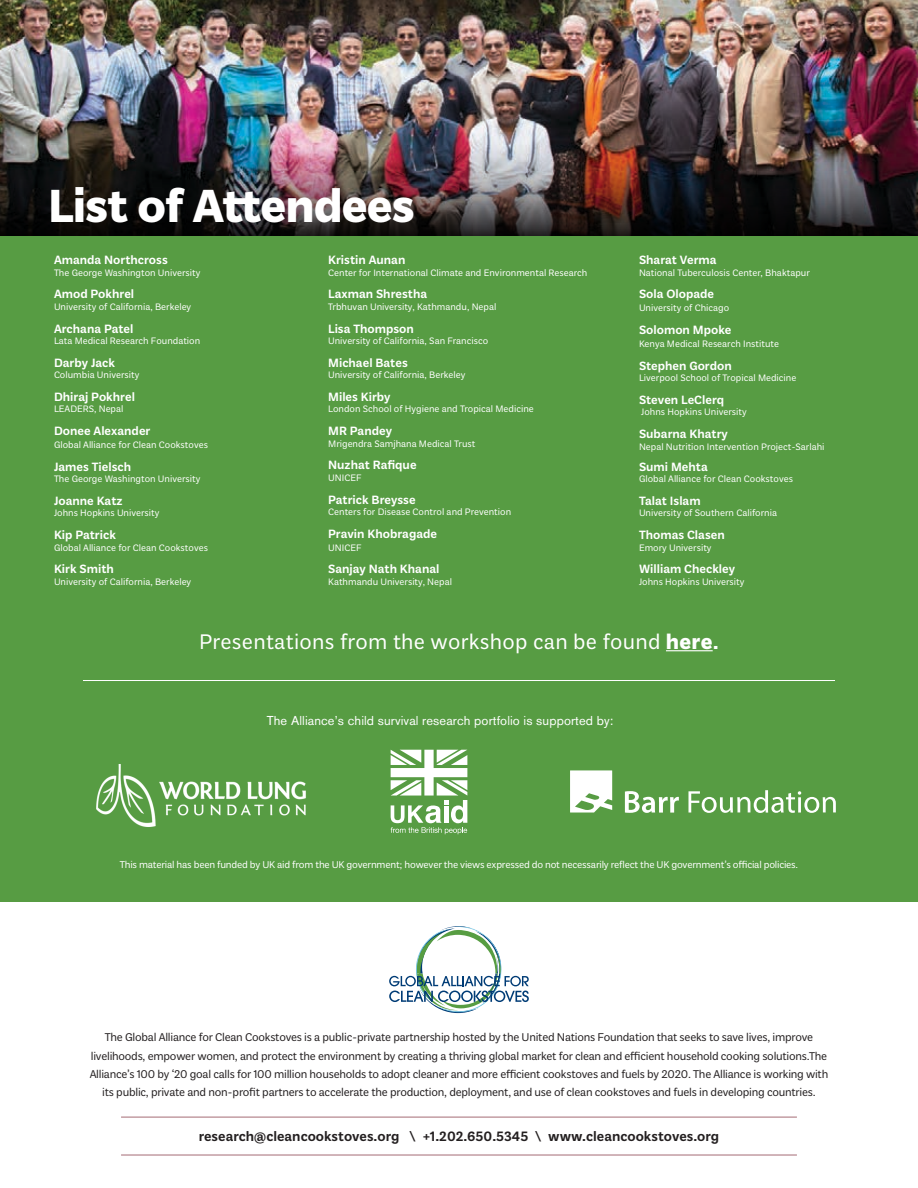
<style>
.page{position:relative;width:918px;height:1188px;background:#fff}
.page>*{position:absolute;margin:0;border:0;box-sizing:border-box;transform-origin:0 0}
.t1{font:700 49.5px "Plan Grotesque Std";letter-spacing:-.02em;color:#fff}
.t2{font:22.5px "Plan Grotesque Std";letter-spacing:.01em;color:#fff}
.t3{font:500 14.55px "Plan Grotesque Std";color:#231f20}
.t4{font:500 12.9px "Plan Grotesque Std";color:#fff}
.t5{font:12.9px "Akzidenz Grotesk BQ";letter-spacing:.01em;color:#fff}
.t6{font:12px/18.1px "Plan Grotesque Std";letter-spacing:-.02em;color:#231f20;text-align:center}
.t7{font:10.5px "Plan Grotesque Std";letter-spacing:-.02em;color:#fff}
.t8{font:10.05px "Plan Grotesque Std";color:#fff}
.s1{font-weight:700}
.s2{font-weight:500}
</style>
<div class="page">
<img style="left:0;top:0;width:918px;height:138px">
<img style="left:0;top:138px;width:918px;height:98px">
<hr style="left:121px;top:1116px;width:676px;height:2px;background:#ba8e95">
<hr style="left:121px;top:1154px;width:676px;height:2px;background:#ba8e95">
<svg style="left:389px;top:926px;width:140px;height:87px"></svg>
<div style="left:0;top:236px;width:918px;height:666px;background:#579c43"></div>
<hr style="left:83px;top:680px;width:752px;height:1px;background:#fff">
<img style="left:96px;top:764px;width:210px;height:63px">
<svg style="left:625px;top:791px;width:54px;height:22px"></svg>
<svg style="left:688px;top:790px;width:148px;height:23px"></svg>
<svg style="left:570px;top:770px;width:42px;height:43px;background:#e2eede"></svg>
<svg style="left:391px;top:750px;width:76px;height:84px"></svg>
<hr style="left:666px;top:650px;width:47px;height:1px;background:#fff">
<p class="t1" style="left:48px;top:175px;width:368px">List of Attendees</p>
<p class="t4" style="left:54px;top:252px;width:115px">Amanda Northcross</p>
<p class="t8" style="left:54px;top:267px;width:148px">The George Washington University</p>
<p class="t4" style="left:54px;top:287px;width:82px">Amod Pokhrel</p>
<p class="t8" style="left:54px;top:301px;width:139px">University of California, Berkeley</p>
<p class="t4" style="left:54px;top:321px;width:81px">Archana Patel</p>
<p class="t8" style="left:54px;top:335px;width:148px">Lata Medical Research Foundation</p>
<p class="t4" style="left:54px;top:355px;width:63px">Darby Jack</p>
<p class="t8" style="left:54px;top:369px;width:87px">Columbia University</p>
<p class="t4" style="left:54px;top:389px;width:82px">Dhiraj Pokhrel</p>
<p class="t8" style="left:54px;top:403px;width:71px">LEADERS, Nepal</p>
<p class="t4" style="left:54px;top:423px;width:98px">Donee Alexander</p>
<p class="t8" style="left:54px;top:439px;width:156px">Global Alliance for Clean Cookstoves</p>
<p class="t4" style="left:54px;top:459px;width:79px">James Tielsch</p>
<p class="t8" style="left:54px;top:473px;width:148px">The George Washington University</p>
<p class="t4" style="left:54px;top:493px;width:70px">Joanne Katz</p>
<p class="t8" style="left:54px;top:507px;width:107px">Johns Hopkins University</p>
<p class="t4" style="left:54px;top:527px;width:63px">Kip Patrick</p>
<p class="t8" style="left:54px;top:542px;width:156px">Global Alliance for Clean Cookstoves</p>
<p class="t4" style="left:54px;top:562px;width:61px">Kirk Smith</p>
<p class="t8" style="left:54px;top:576px;width:139px">University of California, Berkeley</p>
<p class="t4" style="left:328px;top:252px;width:79px">Kristin Aunan</p>
<p class="t8" style="left:328px;top:267px;width:261px">Center for International Climate and Environmental Research</p>
<p class="t4" style="left:328px;top:287px;width:100px">Laxman Shrestha</p>
<p class="t8" style="left:328px;top:301px;width:170px">Trbhuvan University, Kathmandu, Nepal</p>
<p class="t4" style="left:328px;top:321px;width:87px">Lisa Thompson</p>
<p class="t8" style="left:328px;top:335px;width:162px">University of California, San Francisco</p>
<p class="t4" style="left:328px;top:355px;width:81px">Michael Bates</p>
<p class="t8" style="left:328px;top:369px;width:139px">University of California, Berkeley</p>
<p class="t4" style="left:328px;top:389px;width:64px">Miles Kirby</p>
<p class="t8" style="left:328px;top:403px;width:207px">London School of Hygiene and Tropical Medicine</p>
<p class="t4" style="left:328px;top:423px;width:65px">MR Pandey</p>
<p class="t8" style="left:328px;top:438px;width:149px">Mrigendra Samjhana Medical Trust</p>
<p class="t4" style="left:328px;top:458px;width:90px">Nuzhat Rafique</p>
<p class="t8" style="left:328px;top:472px;width:35px">UNICEF</p>
<p class="t4" style="left:328px;top:492px;width:89px">Patrick Breysse</p>
<p class="t8" style="left:328px;top:506px;width:185px">Centers for Disease Control and Prevention</p>
<p class="t4" style="left:328px;top:526px;width:110px">Pravin Khobragade</p>
<p class="t8" style="left:328px;top:542px;width:35px">UNICEF</p>
<p class="t4" style="left:328px;top:562px;width:113px">Sanjay Nath Khanal</p>
<p class="t8" style="left:328px;top:576px;width:125px">Kathmandu University, Nepal</p>
<p class="t4" style="left:639px;top:252px;width:79px">Sharat Verma</p>
<p class="t8" style="left:639px;top:267px;width:172px">National Tuberculosis Center, Bhaktapur</p>
<p class="t4" style="left:639px;top:287px;width:77px">Sola Olopade</p>
<p class="t8" style="left:639px;top:302px;width:92px">University of Chicago</p>
<p class="t4" style="left:639px;top:322px;width:94px">Solomon Mpoke</p>
<p class="t8" style="left:639px;top:338px;width:142px">Kenya Medical Research Institute</p>
<p class="t4" style="left:639px;top:358px;width:94px">Stephen Gordon</p>
<p class="t8" style="left:639px;top:372px;width:159px">Liverpool School of Tropical Medicine</p>
<p class="t4" style="left:639px;top:392px;width:87px">Steven LeClerq</p>
<p class="t8" style="left:641px;top:406px;width:107px">Johns Hopkins University</p>
<p class="t4" style="left:639px;top:426px;width:90px">Subarna Khatry</p>
<p class="t8" style="left:639px;top:440px;width:187px">Nepal Nutrition Intervention Project-Sarlahi</p>
<p class="t4" style="left:639px;top:459px;width:70px">Sumi Mehta</p>
<p class="t8" style="left:639px;top:473px;width:156px">Global Alliance for Clean Cookstoves</p>
<p class="t4" style="left:639px;top:493px;width:63px">Talat Islam</p>
<p class="t8" style="left:639px;top:507px;width:140px">University of Southern California</p>
<p class="t4" style="left:639px;top:527px;width:87px">Thomas Clasen</p>
<p class="t8" style="left:639px;top:542px;width:74px">Emory University</p>
<p class="t4" style="left:639px;top:562px;width:98px">William Checkley</p>
<p class="t8" style="left:639px;top:576px;width:107px">Johns Hopkins University</p>
<p class="t2" style="left:199px;top:628px;width:521px">Presentations from the workshop can be found <span class="s1">here</span><span class="s2">.</span></p>
<p class="t5" style="left:267px;top:713px;width:348px">The Alliance’s child survival research portfolio is supported by:</p>
<p class="t7" style="left:120px;top:858px;width:680px">This material has been funded by UK aid from the UK government; however the views expressed do not necessarily reflect the UK government’s official policies.</p>
<p class="t6" style="left:90px;top:1028px;width:740px">The Global Alliance for Clean Cookstoves is a public-private partnership hosted by the United Nations Foundation that seeks to save lives, improve livelihoods, empower women, and protect the environment by creating a thriving global market for clean and efficient household cooking solutions.The Alliance’s 100 by ‘20 goal calls for 100 million households to adopt cleaner and more efficient cookstoves and fuels by 2020. The Alliance is working with its public, private and non-profit partners to accelerate the production, deployment, and use of clean cookstoves and fuels in developing countries.</p>
<p class="t3" style="left:199px;top:1128px;width:522px">research@cleancookstoves.org \ +1.202.650.5345 \ www.cleancookstoves.org</p>
</div>
